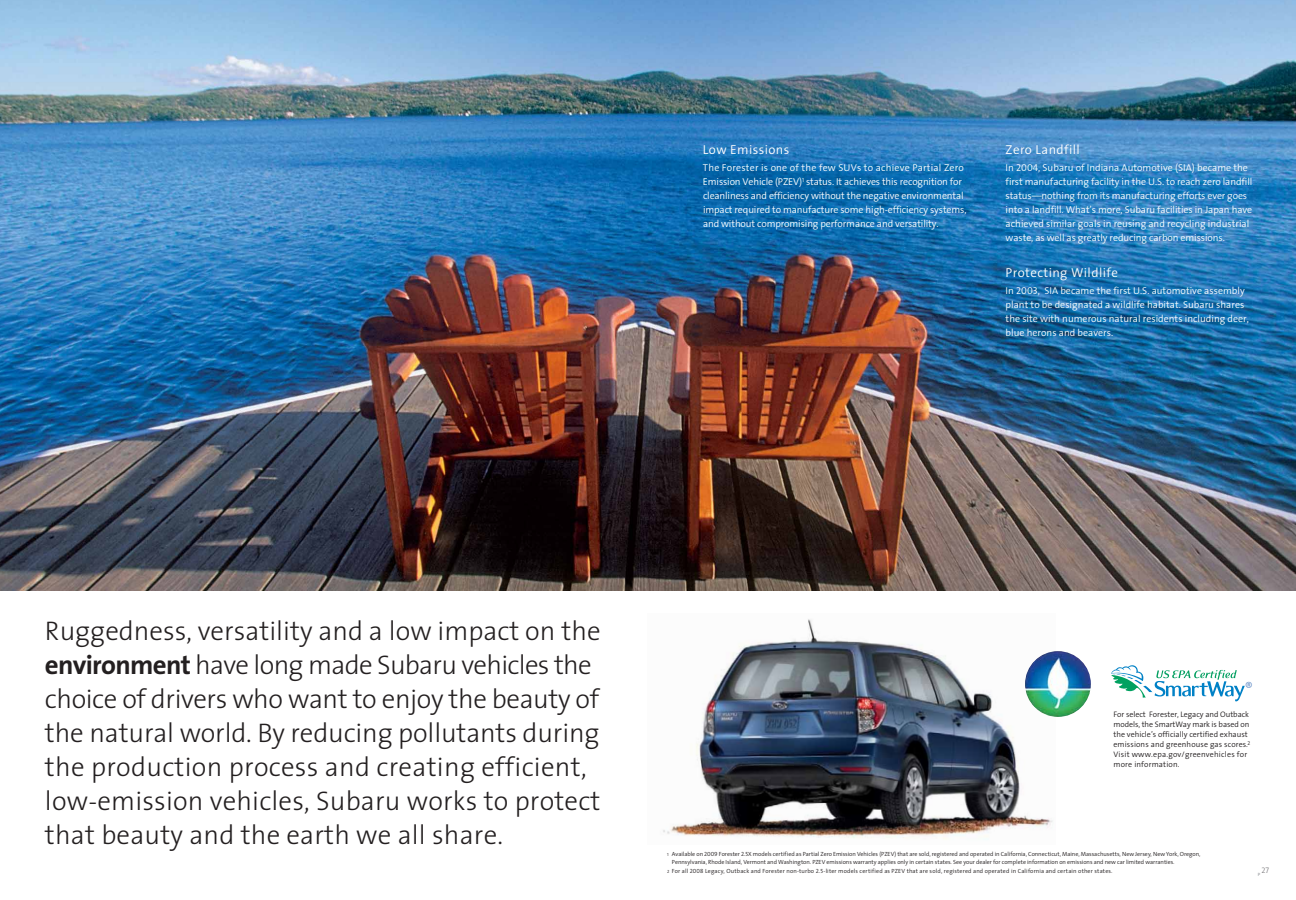
<style>
.page{position:relative;width:1296px;height:900px;background:#fff}
.page>*{position:absolute;margin:0;border:0;box-sizing:border-box;transform-origin:0 0}
.t1{font:27px/34px "The Sans Light Subaru";color:#231f20}
.t2{font:13.4px "Myriad";color:#4779bd}
.t3{font:13px "The Sans Semi Light Subaru";letter-spacing:.03em;color:#fff}
.t4{font:10px/14px "The Sans Semi Light Subaru";letter-spacing:-.01em;color:#fff}
.t5{font:8px/10px "The Sans Semi Light Subaru";color:#231f20}
.t6{font:8px "The Sans Light Subaru";color:#717073}
.t7{font:6px "The Sans Semi Light Subaru";color:#231f20}
.t8{font:6px "The Sans Semi Light Subaru";letter-spacing:.025em;color:#231f20}
.s1{font-family:"The Sans Bold Subaru"}
.s2{font-size:4.5px}
</style>
<div class="page">
<img style="left:663px;top:619px;width:390px;height:220px">
<img style="left:0;top:0;width:1296px;height:590px">
<img style="left:1025px;top:651px;width:66px;height:66px;border-radius:50%">
<svg style="left:1111px;top:665px;width:134px;height:36px"></svg>
<h3 class="t3" style="left:703px;top:143px;width:88px">Low Emissions</h3>
<p class="t4" style="left:703px;top:161px;width:265px">The Forester is one of the few SUVs to achieve Partial Zero Emission Vehicle (PZEV)<sup>1</sup> status. It achieves this recognition for cleanliness and efficiency without the negative environmental impact required to manufacture some high-efficiency systems, and without compromising performance and versatility.</p>
<h3 class="t3" style="left:1006px;top:143px;width:76px">Zero Landfill</h3>
<p class="t4" style="left:1006px;top:161px;width:248px">In 2004, Subaru of Indiana Automotive (SIA) became the first manufacturing facility in the U.S. to reach zero landfill status—nothing from its manufacturing efforts ever goes into a landfill. What’s more, Subaru facilities in Japan have achieved similar goals in reusing and recycling industrial waste, as well as greatly reducing carbon emissions.</p>
<h3 class="t3" style="left:1006px;top:266px;width:114px">Protecting Wildlife</h3>
<p class="t4" style="left:1006px;top:284px;width:245px">In 2003, SIA became the first U.S. automotive assembly plant to be designated a wildlife habitat. Subaru shares the site with numerous natural residents including deer, blue herons and beavers.</p>
<p class="t1" style="left:45px;top:616px;width:557px">Ruggedness, versatility and a low impact on the <span class="s1">environment</span> have long made Subaru vehicles the choice of drivers who want to enjoy the beauty of the natural world. By reducing pollutants during the production process and creating efficient, low-emission vehicles, Subaru works to protect that beauty and the earth we all share.</p>
<h2 class="t2" style="left:1245px;top:681px;width:8px">®</h2>
<p class="t5" style="left:1114px;top:710px;width:138px">For select Forester, Legacy and Outback models, the SmartWay mark is based on the vehicle’s officially certified exhaust emissions and greenhouse gas scores.<sup>2<br></sup>Visit www.epa.gov/greenvehicles for more information.</p>
<p class="t7" style="left:667px;top:851px;width:535px"><span class="s2">1</span> Available on 2009 Forester 2.5X models certified as Partial Zero Emission Vehicles (PZEV) that are sold, registered and operated in California, Connecticut, Maine, Massachusetts, New Jersey, New York, Oregon,</p>
<p class="t7" style="left:672px;top:859px;width:504px">Pennsylvania, Rhode Island, Vermont and Washington. PZEV emissions warranty applies only in certain states. See your dealer for complete information on emissions and new car limited warranties.</p>
<p class="t8" style="left:667px;top:868px;width:447px"><span class="s2">2</span> For all 2008 Legacy, Outback and Forester non-turbo 2.5-liter models certified as PZEV that are sold, registered and operated in California and certain other states.</p>
<p class="t6" style="left:1258px;top:867px;width:13px"><sub>P</sub> 27</p>
</div>
